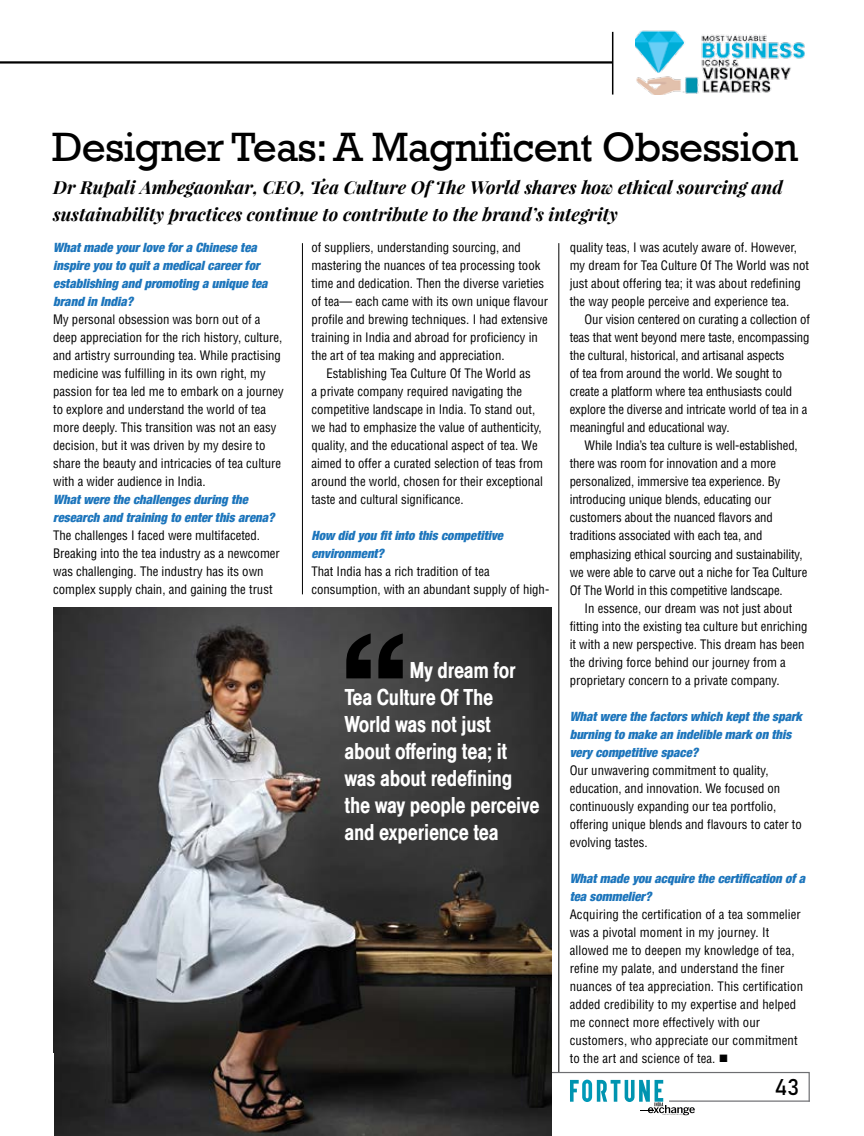
<style>
.page{position:relative;width:864px;height:1136px;background:#fff}
.page>*{position:absolute;margin:0;border:0;box-sizing:border-box;transform-origin:0 0}
.t1{font:42px "Rockwell";letter-spacing:-.02em;color:#000}
.t2{font:24px/27px "Helvetica Medium Condensed Plain";letter-spacing:-.01em;color:#fff;scale:.95 1}
.t3{font:22.5px "Bahnschrift";color:#000}
.t4{font:italic 700 18px/27px "Playfair Display";color:#000}
.t5{font:condensed 12.75px/18px "Helvetica";color:#000}
.t6{font:12.75px/18px "Helvetica Neue LTW06 97 Blk Cn Obl";color:#1c75bc}
</style>
<div class="page">
<img style="left:635px;top:30px;width:170px;height:64px">
<hr style="left:611px;top:32px;width:2px;height:62px;background:#000">
<hr style="left:0;top:61px;width:612px;height:3px;background:#000">
<svg style="left:551px;top:1071px;width:258px;height:44px"></svg>
<hr style="left:302px;top:243px;width:1px;height:351px;background:#000">
<hr style="left:558px;top:243px;width:1px;height:828px;background:#000">
<img style="left:53px;top:607px;width:498px;height:528px">
<svg style="left:346px;top:633px;width:56px;height:45px;background:#1d1d1d"></svg>
<h1 class="t1" style="left:52px;top:122px;width:747px">Designer Teas: A Magnificent Obsession</h1>
<h3 class="t4" style="left:53px;top:173px;width:730px">Dr Rupali Ambegaonkar, CEO, Tea Culture Of The World shares how ethical sourcing and sustainability practices continue to contribute to the brand’s integrity</h3>
<p class="t6" style="left:53px;top:238px;width:216px">What made your love for a Chinese tea inspire you to quit a medical career for establishing and promoting a unique tea brand in India?</p>
<p class="t5" style="left:53px;top:310px;width:232px">My personal obsession was born out of a deep appreciation for the rich history, culture, and artistry surrounding tea. While practising medicine was fulfilling in its own right, my passion for tea led me to embark on a journey to explore and understand the world of tea more deeply. This transition was not an easy decision, but it was driven by my desire to share the beauty and intricacies of tea culture with a wider audience in India.</p>
<p class="t6" style="left:53px;top:490px;width:223px">What were the challenges during the research and training to enter this arena?</p>
<p class="t5" style="left:53px;top:526px;width:228px">The challenges I faced were multifaceted.<br>Breaking into the tea industry as a newcomer was challenging. The industry has its own complex supply chain, and gaining the trust</p>
<p class="t5" style="left:311px;top:238px;width:238px">of suppliers, understanding sourcing, and mastering the nuances of tea processing took time and dedication. Then the diverse varieties of tea— each came with its own unique flavour profile and brewing techniques. I had extensive training in India and abroad for proficiency in the art of tea making and appreciation.</p>
<p class="t5" style="left:311px;top:364px;width:233px;text-indent:15px">Establishing Tea Culture Of The World as<br>a private company required navigating the competitive landscape in India. To stand out, we had to emphasize the value of authenticity, quality, and the educational aspect of tea. We aimed to offer a curated selection of teas from around the world, chosen for their exceptional taste and cultural significance.</p>
<p class="t6" style="left:311px;top:527px;width:193px">How did you fit into this competitive environment?</p>
<p class="t5" style="left:311px;top:562px;width:239px">That India has a rich tradition of tea consumption, with an abundant supply of high-</p>
<h2 class="t2" style="left:344px;top:656px;width:207px;text-indent:65px">My dream for<br>Tea Culture Of The<br>World was not just about offering tea; it was about redefining the way people perceive and experience tea</h2>
<p class="t5" style="left:569px;top:238px;width:241px">quality teas, I was acutely aware of. However, my dream for Tea Culture Of The World was not just about offering tea; it was about redefining the way people perceive and experience tea.</p>
<p class="t5" style="left:569px;top:310px;width:242px;text-indent:15px">Our vision centered on curating a collection of teas that went beyond mere taste, encompassing the cultural, historical, and artisanal aspects<br>of tea from around the world. We sought to create a platform where tea enthusiasts could explore the diverse and intricate world of tea in a meaningful and educational way.</p>
<p class="t5" style="left:569px;top:436px;width:239px;text-indent:15px">While India’s tea culture is well-established, there was room for innovation and a more personalized, immersive tea experience. By introducing unique blends, educating our customers about the nuanced flavors and traditions associated with each tea, and emphasizing ethical sourcing and sustainability, we were able to carve out a niche for Tea Culture Of The World in this competitive landscape.</p>
<p class="t5" style="left:569px;top:598px;width:239px;text-indent:15px">In essence, our dream was not just about fitting into the existing tea culture but enriching it with a new perspective. This dream has been the driving force behind our journey from a proprietary concern to a private company.</p>
<p class="t6" style="left:569px;top:707px;width:234px">What were the factors which kept the spark burning to make an indelible mark on this very competitive space?</p>
<p class="t5" style="left:569px;top:760px;width:233px">Our unwavering commitment to quality, education, and innovation. We focused on continuously expanding our tea portfolio, offering unique blends and flavours to cater to evolving tastes.</p>
<p class="t6" style="left:569px;top:869px;width:237px">What made you acquire the certification of a tea sommelier?</p>
<p class="t5" style="left:569px;top:904px;width:235px">Acquiring the certification of a tea sommelier was a pivotal moment in my journey. It allowed me to deepen my knowledge of tea, refine my palate, and understand the finer nuances of tea appreciation. This certification added credibility to my expertise and helped me connect more effectively with our customers, who appreciate our commitment to the art and science of tea. ■</p>
<h3 class="t3" style="left:774px;top:1069px;width:27px">43</h3>
</div>
